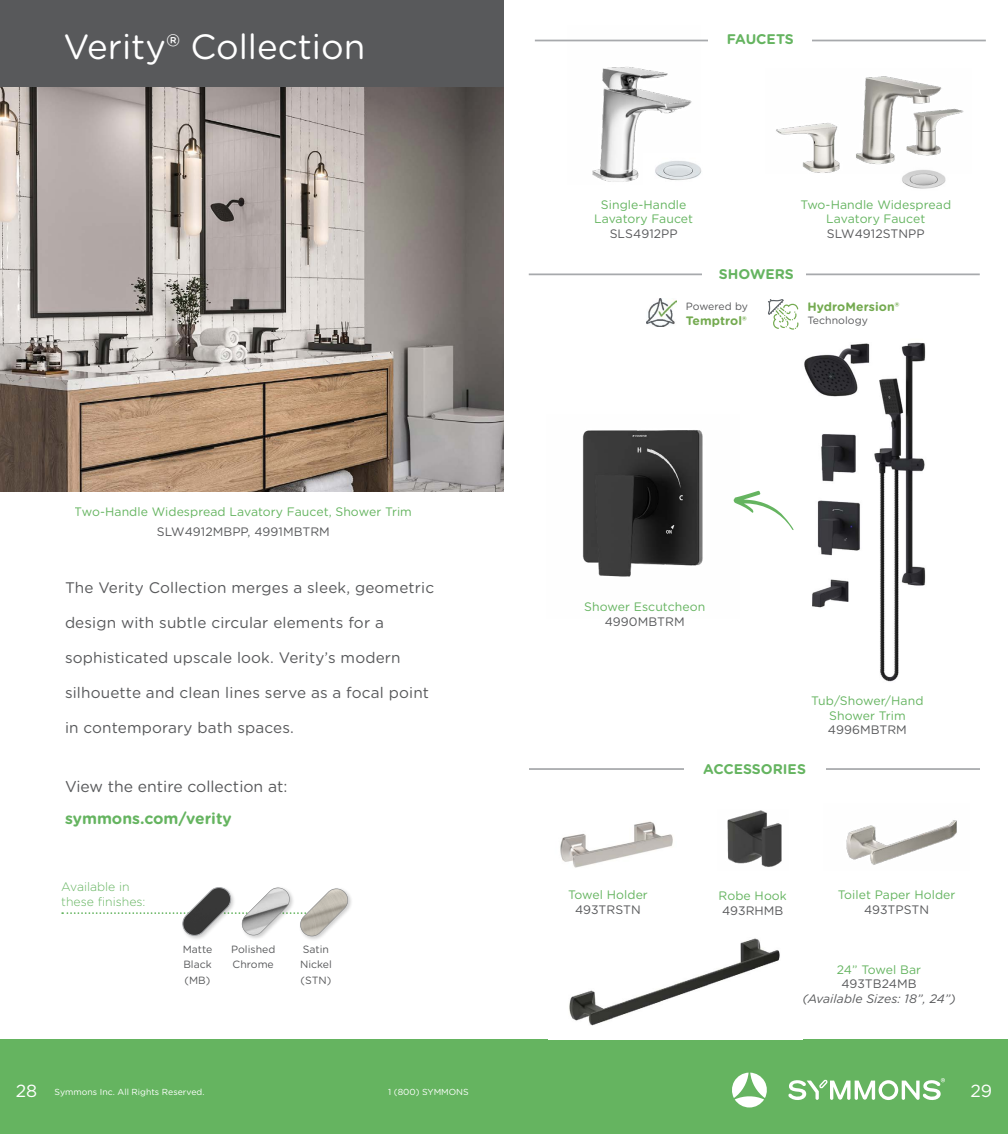
<style>
.page{position:relative;width:1008px;height:1134px;background:#fff}
.page>*{position:absolute;margin:0;border:0;box-sizing:border-box;transform-origin:0 0}
.t1{font:35px "Gotham Rounded";color:#fff}
.t2{font:17.5px "Gotham Rounded";color:#fff}
.t3{font:15.75px "Gotham Rounded";color:#58595b}
.t4{font:700 15.75px "Gotham Rounded";color:#65b460}
.t5{font:15.4px "Gotham Rounded";letter-spacing:.01em;color:#58595b}
.t6{font:700 14px "Gotham Rounded";color:#65b460}
.t7{font:12.25px/14.7px "Gotham Rounded";letter-spacing:.005em;color:#65b460;text-align:center}
.t8{font:12.25px "Gotham Rounded";letter-spacing:.005em;color:#58595b}
.t9{font:300 12.25px/15.8px "Gotham Rounded";color:#65b460}
.t10{font:italic 12.25px "Gotham Rounded";letter-spacing:.005em;color:#58595b}
.t11{font:700 12.25px "Gotham Rounded";letter-spacing:.005em;color:#74aa50}
.t12{font:12.25px "Gotham Rounded";letter-spacing:-.015em;color:#65b460}
.t13{font:10.5px/15.8px "Gotham Rounded";color:#58595b}
.t14{font:8.75px "Gotham Rounded";color:#fff}
.s1{font-size:17.5px}
</style>
<div class="page">
<div style="left:0;top:1040px;width:1008px;height:94px;background:#65b460"></div>
<svg style="left:788px;top:1078px;width:157px;height:22px"></svg>
<svg style="left:732px;top:1073px;width:35px;height:35px"></svg>
<img style="left:846px;top:820px;width:111px;height:45px">
<img style="left:727px;top:810px;width:55px;height:57px">
<img style="left:567px;top:39px;width:133px;height:143px">
<img style="left:776px;top:76px;width:188px;height:97px">
<img style="left:804px;top:342px;width:122px;height:340px">
<hr style="left:529px;top:768px;width:451px;height:2px;background:#a7a9ac">
<div style="left:684px;top:762px;width:141px;height:19px;background:#fff"></div>
<hr style="left:535px;top:40px;width:451px;height:1px;background:#a7a9ac">
<div style="left:709px;top:33px;width:103px;height:18px;background:#fff"></div>
<img style="left:582px;top:430px;width:152px;height:147px">
<svg style="left:734px;top:491px;width:60px;height:39px"></svg>
<img style="left:569px;top:938px;width:211px;height:88px">
<img style="left:0;top:87px;width:504px;height:404px">
<div style="left:0;top:0;width:504px;height:87px;background:#58595b"></div>
<div style="left:240px;top:886px;width:55px;height:55px;background:#000;opacity:.2"></div>
<div style="left:298px;top:887px;width:55px;height:55px;background:#000;opacity:.2"></div>
<div style="left:181px;top:886px;width:55px;height:55px;background:#000;opacity:.2"></div>
<svg style="left:62px;top:887px;width:287px;height:50px"></svg>
<img style="left:646px;top:298px;width:31px;height:28px">
<hr style="left:529px;top:273px;width:451px;height:2px;background:#a7a9ac">
<div style="left:703px;top:268px;width:103px;height:18px;background:#fff"></div>
<svg style="left:768px;top:299px;width:30px;height:30px"></svg>
<img style="left:560px;top:821px;width:113px;height:47px">
<img style="left:644px;top:153px;width:58px;height:29px">
<img style="left:894px;top:161px;width:58px;height:28px">
<h1 class="t1" style="left:63px;top:23px;width:303px">Verity® Collection</h1>
<p class="t7" style="left:75px;top:504px;width:339px">Two-Handle Widespread Lavatory Faucet, Shower Trim</p>
<p class="t8" style="left:157px;top:523px;width:175px">SLW4912MBPP, 4991MBTRM</p>
<p class="t5" style="left:65px;top:577px;width:371px">The Verity Collection merges a sleek, geometric</p>
<p class="t5" style="left:65px;top:612px;width:320px">design with subtle circular elements for a</p>
<p class="t5" style="left:65px;top:647px;width:337px">sophisticated upscale look. Verity’s modern</p>
<p class="t5" style="left:65px;top:682px;width:366px">silhouette and clean lines serve as a focal point</p>
<p class="t5" style="left:65px;top:717px;width:230px">in contemporary bath spaces.</p>
<p class="t3" style="left:65px;top:776px;width:224px">View the entire collection at:</p>
<p class="t4" style="left:65px;top:807px;width:168px">symmons.com/verity</p>
<p class="t9" style="left:61px;top:878px;width:86px">Available in these finishes:</p>
<p class="t13" style="left:183px;top:941px;width:31px;text-align:justify">Matte Black (MB)</p>
<p class="t13" style="left:231px;top:941px;width:46px">Polished<br>Chrome</p>
<p class="t13" style="left:300px;top:941px;width:33px">Satin<br>Nickel (STN)</p>
<p class="t6" style="left:727px;top:29px;width:68px">FAUCETS</p>
<p class="t7" style="left:594px;top:196px;width:101px">Single-Handle<br>Lavatory Faucet</p>
<p class="t8" style="left:610px;top:225px;width:69px">SLS4912PP</p>
<p class="t7" style="left:800px;top:196px;width:152px">Two-Handle Widespread<br>Lavatory Faucet</p>
<p class="t8" style="left:827px;top:225px;width:99px">SLW4912STNPP</p>
<p class="t6" style="left:719px;top:264px;width:77px">SHOWERS</p>
<p class="t13" style="left:686px;top:298px;width:64px">Powered by</p>
<p class="t11" style="left:686px;top:311px;width:62px">Temptrol®</p>
<p class="t11" style="left:807px;top:298px;width:93px">HydroMersion®</p>
<p class="t13" style="left:807px;top:312px;width:62px">Technology</p>
<p class="t7" style="left:584px;top:599px;width:123px">Shower Escutcheon</p>
<p class="t8" style="left:605px;top:613px;width:81px">4990MBTRM</p>
<p class="t7" style="left:811px;top:693px;width:114px">Tub/Shower/Hand<br>Shower Trim</p>
<p class="t8" style="left:828px;top:721px;width:81px">4996MBTRM</p>
<p class="t7" style="left:568px;top:887px;width:81px">Towel Holder</p>
<p class="t8" style="left:575px;top:901px;width:67px">493TRSTN</p>
<p class="t6" style="left:703px;top:758px;width:104px">ACCESSORIES</p>
<p class="t7" style="left:719px;top:888px;width:70px">Robe Hook</p>
<p class="t8" style="left:722px;top:902px;width:63px">493RHMB</p>
<p class="t7" style="left:838px;top:887px;width:119px">Toilet Paper Holder</p>
<p class="t8" style="left:864px;top:901px;width:67px">493TPSTN</p>
<p class="t12" style="left:837px;top:961px;width:86px">24” Towel Bar</p>
<p class="t8" style="left:841px;top:975px;width:77px">493TB24MB</p>
<p class="t10" style="left:802px;top:990px;width:155px">(Available Sizes: 18”, 24”)</p>
<p class="t14" style="left:16px;top:1086px;width:190px"><span class="s1">28</span> Symmons Inc. All Rights Reserved.</p>
<p class="t14" style="left:388px;top:1086px;width:82px">1 (800) SYMMONS</p>
<h2 class="t2" style="left:970px;top:1079px;width:23px">29</h2>
</div>
